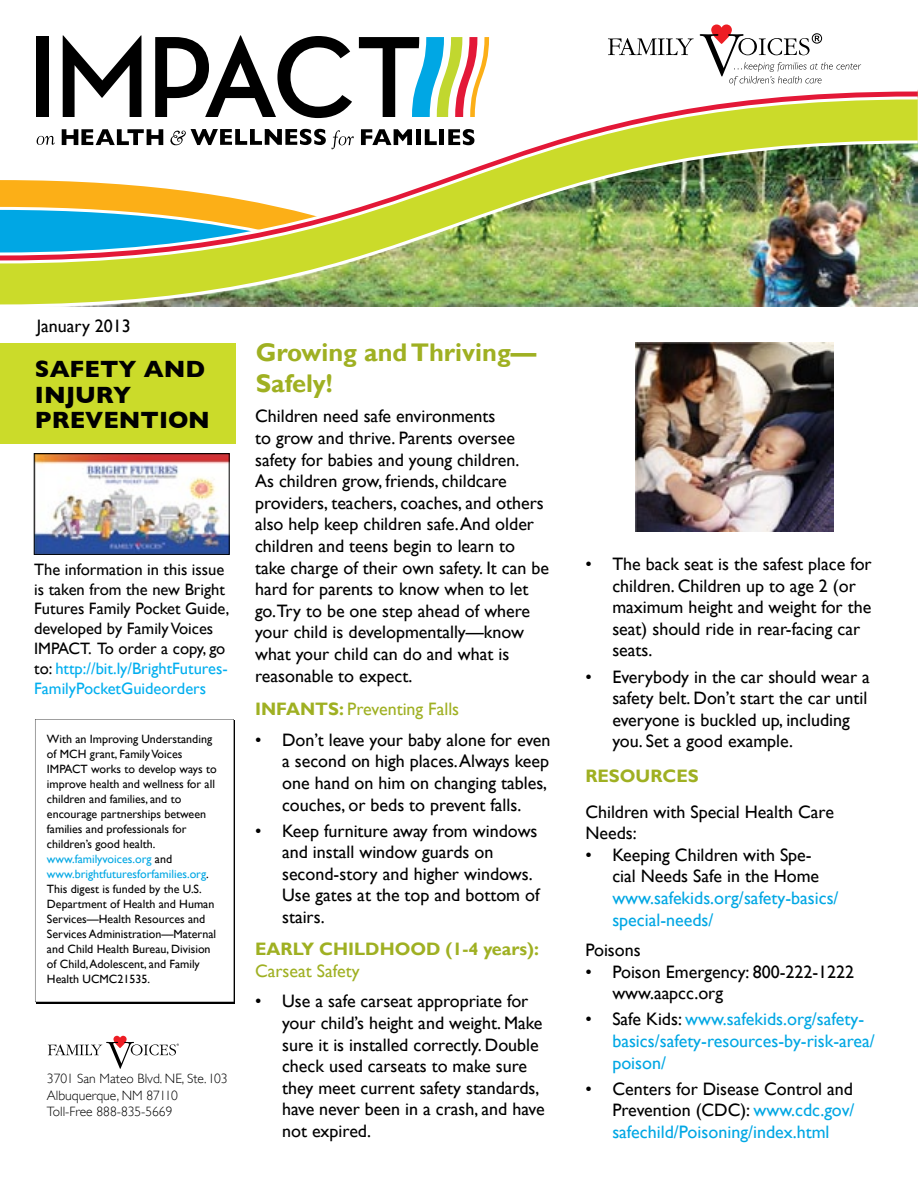
<style>
.page{position:relative;width:918px;height:1188px;background:#fff}
.page>*{position:absolute;margin:0;border:0;box-sizing:border-box;transform-origin:0 0}
.t1{font:700 25.5px/30.6px "Gill Sans";color:#9fb022}
.t2{font:700 24px/25.5px "Gill Sans";color:#000}
.t3{font:18px/21.6px "Gill Sans";color:#000}
.t4{font:18px/21.6px "Gill Sans";color:#00a7e4}
.t5{font:18px "Gill Sans";color:#9fb022}
.t6{font:700 18px "Gill Sans";color:#9fb022}
.t7{font:16.5px/19.8px "Gill Sans";color:#000}
.t8{font:300 13.5px/16.5px "Gill Sans";color:#000}
.t9{font:12px/15px "Gill Sans";color:#000}
.s1{color:#00aeef}
.s2{color:#00a7e4}
.s3{font-weight:700}
.s4{color:#000}
</style>
<div class="page">
<img style="left:0;top:265px;width:918px;height:42px">
<img style="left:0;top:257px;width:918px;height:8px">
<img style="left:0;top:87px;width:918px;height:170px">
<svg style="left:608px;top:38px;width:86px;height:17px"></svg>
<svg style="left:700px;top:24px;width:161px;height:61px"></svg>
<svg style="left:35px;top:719px;width:199px;height:283px"></svg>
<div style="left:0;top:344px;width:235px;height:100px;background:#cbdb2a"></div>
<svg style="left:48px;top:1036px;width:131px;height:33px"></svg>
<svg style="left:62px;top:129px;width:101px;height:16px"></svg>
<svg style="left:170px;top:129px;width:156px;height:16px"></svg>
<svg style="left:332px;top:130px;width:22px;height:19px"></svg>
<svg style="left:361px;top:129px;width:51px;height:16px"></svg>
<div style="left:416px;top:129px;width:5px;height:16px;background:#000"></div>
<svg style="left:425px;top:129px;width:12px;height:16px"></svg>
<hr style="left:440px;top:129px;width:4px;height:16px;background:#000">
<svg style="left:448px;top:129px;width:26px;height:16px"></svg>
<svg style="left:37px;top:136px;width:18px;height:9px"></svg>
<div style="left:36px;top:37px;width:13px;height:80px;background:#000"></div>
<svg style="left:63px;top:35px;width:78px;height:82px"></svg>
<svg style="left:155px;top:35px;width:197px;height:83px"></svg>
<svg style="left:359px;top:37px;width:130px;height:80px"></svg>
<img style="left:36px;top:455px;width:192px;height:98px">
<div style="left:34px;top:453px;width:196px;height:102px;border:1px solid #000"></div>
<img style="left:635px;top:342px;width:198px;height:189px">
<p class="t3" style="left:37px;top:315px;width:96px">January 2013</p>
<h2 class="t2" style="left:35px;top:356px;width:176px">SAFETY AND<br>INJURY<br>PREVENTION</h2>
<p class="t7" style="left:34px;top:560px;width:197px">The information in this issue is taken from the new Bright<br>Futures Family Pocket Guide, developed by Family Voices<br>IMPACT. To order a copy, go to: <span class="s1">http://bit.ly/BrightFutures-<br>FamilyPocketGuideorders</span></p>
<p class="t9" style="left:47px;top:731px;width:171px">With an Improving Understanding of MCH grant, Family Voices<br>IMPACT works to develop ways to improve health and wellness for all children and families, and to encourage partnerships between families and professionals for children’s good health. <span class="s2">www.familyvoices.org</span> and <span class="s2">www.brightfuturesforfamilies.org</span>.<br>This digest is funded by the U.S.<br>Department of Health and Human<br>Services—Health Resources and<br>Services Administration—Maternal and Child Health Bureau, Division of Child, Adolescent, and Family<br>Health UCMC21535.</p>
<p class="t8" style="left:47px;top:1070px;width:182px">3701 San Mateo Blvd. NE, Ste.103<br>Albuquerque, NM 87110<br>Toll-Free 888-835-5669</p>
<h1 class="t1" style="left:256px;top:338px;width:282px">Growing and Thriving—<br>Safely!</h1>
<p class="t3" style="left:255px;top:406px;width:296px">Children need safe environments<br>to grow and thrive. Parents oversee safety for babies and young children.<br>As children grow, friends, childcare providers, teachers, coaches, and others also help keep children safe. And older children and teens begin to learn to take charge of their own safety. It can be hard for parents to know when to let go.Try to be one step ahead of where your child is developmentally—know what your child can do and what is reasonable to expect.</p>
<p class="t5" style="left:255px;top:699px;width:206px"><span class="s3">INFANTS:</span> Preventing Falls</p>
<p class="t3" style="left:282px;top:729px;width:270px;text-indent:-27px">• Don’t leave your baby alone for even a second on high places. Always keep one hand on him on changing tables, couches, or beds to prevent falls.</p>
<p class="t3" style="left:282px;top:820px;width:259px;text-indent:-27px">• Keep furniture away from windows and install window guards on second-story and higher windows.<br>Use gates at the top and bottom of stairs.</p>
<p class="t6" style="left:255px;top:938px;width:285px">EARLY CHILDHOOD (1-4 years):</p>
<p class="t5" style="left:255px;top:960px;width:106px">Carseat Safety</p>
<p class="t3" style="left:282px;top:991px;width:264px;text-indent:-27px">• Use a safe carseat appropriate for your child’s height and weight. Make sure it is installed correctly. Double check used carseats to make sure they meet current safety standards, have never been in a crash, and have not expired.</p>
<p class="t3" style="left:612px;top:553px;width:261px;text-indent:-27px">• The back seat is the safest place for children. Children up to age 2 (or maximum height and weight for the seat) should ride in rear-facing car seats.</p>
<p class="t3" style="left:612px;top:666px;width:259px;text-indent:-27px">• Everybody in the car should wear a safety belt. Don’t start the car until everyone is buckled up, including you. Set a good example.</p>
<p class="t6" style="left:585px;top:766px;width:115px">RESOURCES</p>
<p class="t3" style="left:585px;top:801px;width:250px">Children with Special Health Care<br>Needs:</p>
<p class="t3" style="left:612px;top:844px;width:208px;text-indent:-27px">• Keeping Children with Spe&shy;cial Needs Safe in the Home</p>
<p class="t4" style="left:612px;top:887px;width:228px">www.safekids.org/safety-basics/ special-needs/</p>
<p class="t3" style="left:585px;top:940px;width:57px">Poisons</p>
<p class="t3" style="left:612px;top:961px;width:243px;text-indent:-27px">• Poison Emergency: 800-222-1222 www.aapcc.org</p>
<p class="t4" style="left:612px;top:1009px;width:264px;text-indent:-27px"><span class="s4">• Safe Kids:</span> www.safekids.org/safety&shy;basics/safety-resources-by-risk-area/ poison/</p>
<p class="t3" style="left:612px;top:1078px;width:244px;text-align:justify;text-indent:-27px">• Centers for Disease Control and Prevention (CDC): <span class="s2">www.cdc.gov/ safechild/Poisoning/index.html</span></p>
</div>
